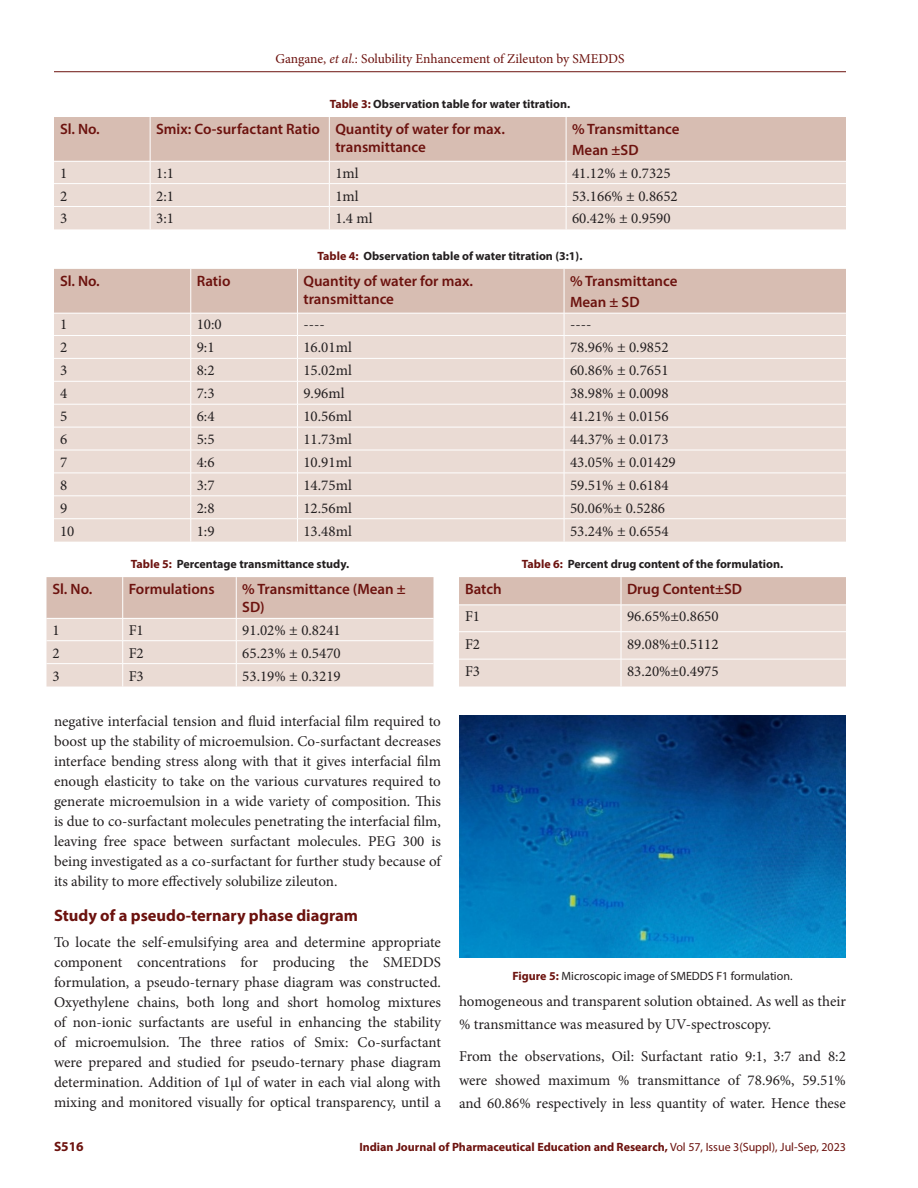
<style>
.page{position:relative;width:918px;height:1188px;background:#fff}
.page>*{position:absolute;margin:0;border:0;box-sizing:border-box;transform-origin:0 0}
.Heading_2{font:700 16.5px "Myriad Pro";color:#6c120e}
.Body_text__FO{font:15px/20px "Minion Pro";letter-spacing:-.005em;color:#231f20;text-align:justify}
.Table_Body{font:15px "Minion Pro";color:#231f20}
.Table_Header{font:600 15px/18px "Myriad Pro";color:#6c120e}
.Body_text{font:15px/23.1px "Minion Pro";color:#231f20;text-align:justify}
.t1{font:13.5px "Minion Pro";letter-spacing:-.005em;color:#6c120e}
.t2{font:700 13.5px "Myriad Pro";color:#6c120e}
.Table_Caption{font:700 12px "Myriad Pro";color:#231f20}
.t3{font:700 12px "Myriad Pro";color:#6c120e}
.FIG_Caption{font:12px "Myriad Pro";color:#231f20}
.s1{font-style:italic}
.s2{color:#6c120e}
.s3{font-weight:700;color:#6c120e}
.s4{font-weight:400}
</style>
<div class="page">
<hr style="left:54px;top:71px;width:792px;height:1px;background:#6c120e">
<img style="left:459px;top:716px;width:387px;height:242px">
<svg style="left:459px;top:577px;width:387px;height:110px;background:#e5d4cc"></svg>
<hr style="left:459px;top:605px;width:162px;height:1px;background:#fff">
<hr style="left:621px;top:605px;width:225px;height:1px;background:#fff">
<svg style="left:54px;top:117px;width:792px;height:112px;background:#e2cfc7"></svg>
<hr style="left:54px;top:161px;width:96px;height:1px;background:#fff">
<hr style="left:150px;top:161px;width:179px;height:1px;background:#fff">
<hr style="left:329px;top:161px;width:237px;height:1px;background:#fff">
<hr style="left:566px;top:161px;width:280px;height:1px;background:#fff">
<svg style="left:54px;top:269px;width:792px;height:273px;background:#e7d7d0"></svg>
<hr style="left:54px;top:313px;width:137px;height:1px;background:#fff">
<hr style="left:191px;top:313px;width:106px;height:1px;background:#fff">
<hr style="left:297px;top:313px;width:267px;height:1px;background:#fff">
<hr style="left:564px;top:313px;width:282px;height:1px;background:#fff">
<svg style="left:46px;top:577px;width:388px;height:110px;background:#e3d1c8"></svg>
<hr style="left:46px;top:618px;width:77px;height:1px;background:#fff">
<hr style="left:123px;top:618px;width:113px;height:1px;background:#fff">
<hr style="left:236px;top:618px;width:198px;height:1px;background:#fff">
<p class="t1" style="left:275px;top:50px;width:351px">Gangane, <span class="s1">et al.</span>: Solubility Enhancement of Zileuton by SMEDDS</p>
<p class="Table_Caption" style="left:330px;top:96px;width:242px"><span class="s2">Table 3:</span> Observation table for water titration.</p>
<p class="Table_Header" style="left:60px;top:120px;width:41px">Sl. No.</p>
<p class="Table_Header" style="left:156px;top:120px;width:165px">Smix: Co-surfactant Ratio</p>
<p class="Table_Header" style="left:335px;top:120px;width:171px">Quantity of water for max. transmittance</p>
<p class="Table_Header" style="left:572px;top:120px;width:109px">% Transmittance</p>
<p class="Table_Header" style="left:572px;top:141px;width:68px">Mean ±SD</p>
<p class="Table_Body" style="left:60px;top:163px;width:9px">1</p>
<p class="Table_Body" style="left:156px;top:163px;width:19px">1:1</p>
<p class="Table_Body" style="left:335px;top:163px;width:25px">1ml</p>
<p class="Table_Body" style="left:572px;top:163px;width:100px">41.12% ± 0.7325</p>
<p class="Table_Body" style="left:60px;top:186px;width:9px">2</p>
<p class="Table_Body" style="left:156px;top:186px;width:19px">2:1</p>
<p class="Table_Body" style="left:335px;top:186px;width:25px">1ml</p>
<p class="Table_Body" style="left:572px;top:186px;width:107px">53.166% ± 0.8652</p>
<p class="Table_Body" style="left:60px;top:209px;width:9px">3</p>
<p class="Table_Body" style="left:156px;top:209px;width:19px">3:1</p>
<p class="Table_Body" style="left:335px;top:209px;width:39px">1.4 ml</p>
<p class="Table_Body" style="left:572px;top:209px;width:100px">60.42% ± 0.9590</p>
<p class="Table_Caption" style="left:318px;top:248px;width:266px"><span class="s2">Table 4:</span> Observation table of water titration (3:1).</p>
<p class="Table_Header" style="left:60px;top:272px;width:41px">Sl. No.</p>
<p class="Table_Header" style="left:197px;top:272px;width:35px">Ratio</p>
<p class="Table_Header" style="left:303px;top:272px;width:171px">Quantity of water for max. transmittance</p>
<p class="Table_Header" style="left:570px;top:272px;width:109px">% Transmittance</p>
<p class="Table_Header" style="left:570px;top:293px;width:71px">Mean ± SD</p>
<p class="Table_Body" style="left:60px;top:315px;width:9px">1</p>
<p class="Table_Body" style="left:197px;top:315px;width:27px">10:0</p>
<p class="Table_Body" style="left:303px;top:315px;width:23px">----</p>
<p class="Table_Body" style="left:570px;top:315px;width:23px">----</p>
<p class="Table_Body" style="left:60px;top:338px;width:9px">2</p>
<p class="Table_Body" style="left:197px;top:338px;width:19px">9:1</p>
<p class="Table_Body" style="left:303px;top:338px;width:50px">16.01ml</p>
<p class="Table_Body" style="left:570px;top:338px;width:100px">78.96% ± 0.9852</p>
<p class="Table_Body" style="left:60px;top:360px;width:9px">3</p>
<p class="Table_Body" style="left:197px;top:360px;width:19px">8:2</p>
<p class="Table_Body" style="left:303px;top:360px;width:50px">15.02ml</p>
<p class="Table_Body" style="left:570px;top:360px;width:100px">60.86% ± 0.7651</p>
<p class="Table_Body" style="left:60px;top:383px;width:9px">4</p>
<p class="Table_Body" style="left:197px;top:383px;width:19px">7:3</p>
<p class="Table_Body" style="left:303px;top:383px;width:43px">9.96ml</p>
<p class="Table_Body" style="left:570px;top:383px;width:100px">38.98% ± 0.0098</p>
<p class="Table_Body" style="left:60px;top:406px;width:9px">5</p>
<p class="Table_Body" style="left:197px;top:406px;width:19px">6:4</p>
<p class="Table_Body" style="left:303px;top:406px;width:50px">10.56ml</p>
<p class="Table_Body" style="left:570px;top:406px;width:100px">41.21% ± 0.0156</p>
<p class="Table_Body" style="left:60px;top:429px;width:9px">6</p>
<p class="Table_Body" style="left:197px;top:429px;width:19px">5:5</p>
<p class="Table_Body" style="left:303px;top:429px;width:50px">11.73ml</p>
<p class="Table_Body" style="left:570px;top:429px;width:100px">44.37% ± 0.0173</p>
<p class="Table_Body" style="left:60px;top:452px;width:9px">7</p>
<p class="Table_Body" style="left:197px;top:452px;width:19px">4:6</p>
<p class="Table_Body" style="left:303px;top:452px;width:50px">10.91ml</p>
<p class="Table_Body" style="left:570px;top:452px;width:107px">43.05% ± 0.01429</p>
<p class="Table_Body" style="left:60px;top:475px;width:9px">8</p>
<p class="Table_Body" style="left:197px;top:475px;width:19px">3:7</p>
<p class="Table_Body" style="left:303px;top:475px;width:50px">14.75ml</p>
<p class="Table_Body" style="left:570px;top:475px;width:100px">59.51% ± 0.6184</p>
<p class="Table_Body" style="left:60px;top:498px;width:9px">9</p>
<p class="Table_Body" style="left:197px;top:498px;width:19px">2:8</p>
<p class="Table_Body" style="left:303px;top:498px;width:50px">12.56ml</p>
<p class="Table_Body" style="left:570px;top:498px;width:97px">50.06%± 0.5286</p>
<p class="Table_Body" style="left:60px;top:521px;width:16px">10</p>
<p class="Table_Body" style="left:197px;top:521px;width:19px">1:9</p>
<p class="Table_Body" style="left:303px;top:521px;width:50px">13.48ml</p>
<p class="Table_Body" style="left:570px;top:521px;width:100px">53.24% ± 0.6554</p>
<p class="Table_Caption" style="left:131px;top:556px;width:220px"><span class="s2">Table 5:</span> Percentage transmittance study.</p>
<p class="Table_Header" style="left:52px;top:580px;width:41px">Sl. No.</p>
<p class="Table_Header" style="left:129px;top:580px;width:88px">Formulations</p>
<p class="Table_Header" style="left:242px;top:580px;width:165px">% Transmittance (Mean ±<br>SD)</p>
<p class="Table_Body" style="left:52px;top:620px;width:9px">1</p>
<p class="Table_Body" style="left:129px;top:620px;width:17px">F1</p>
<p class="Table_Body" style="left:242px;top:620px;width:100px">91.02% ± 0.8241</p>
<p class="Table_Body" style="left:52px;top:643px;width:9px">2</p>
<p class="Table_Body" style="left:129px;top:643px;width:17px">F2</p>
<p class="Table_Body" style="left:242px;top:643px;width:100px">65.23% ± 0.5470</p>
<p class="Table_Body" style="left:52px;top:666px;width:9px">3</p>
<p class="Table_Body" style="left:129px;top:666px;width:17px">F3</p>
<p class="Table_Body" style="left:242px;top:666px;width:100px">53.19% ± 0.3219</p>
<p class="Body_text__FO" style="left:54px;top:712px;width:389px">negative interfacial tension and fluid interfacial film required to boost up the stability of microemulsion. Co-surfactant decreases interface bending stress along with that it gives interfacial film enough elasticity to take on the various curvatures required to generate microemulsion in a wide variety of composition. This is due to co-surfactant molecules penetrating the interfacial film, leaving free space between surfactant molecules. PEG 300 is being investigated as a co-surfactant for further study because of its ability to more effectively solubilize zileuton.</p>
<p class="Heading_2" style="left:54px;top:905px;width:306px">Study of a pseudo-ternary phase diagram</p>
<p class="Body_text__FO" style="left:54px;top:933px;width:389px">To locate the self-emulsifying area and determine appropriate component concentrations for producing the SMEDDS formulation, a pseudo-ternary phase diagram was constructed.<br>Oxyethylene chains, both long and short homolog mixtures of non-ionic surfactants are useful in enhancing the stability of microemulsion. The three ratios of Smix: Co-surfactant were prepared and studied for pseudo-ternary phase diagram determination. Addition of 1µl of water in each vial along with mixing and monitored visually for optical transparency, until a</p>
<p class="Table_Caption" style="left:522px;top:556px;width:263px"><span class="s2">Table 6:</span> Percent drug content of the formulation.</p>
<p class="Table_Header" style="left:465px;top:580px;width:38px">Batch</p>
<p class="Table_Header" style="left:627px;top:580px;width:117px">Drug Content±SD</p>
<p class="Table_Body" style="left:465px;top:606px;width:17px">F1</p>
<p class="Table_Body" style="left:627px;top:606px;width:93px">96.65%±0.8650</p>
<p class="Table_Body" style="left:465px;top:634px;width:17px">F2</p>
<p class="Table_Body" style="left:627px;top:634px;width:93px">89.08%±0.5112</p>
<p class="Table_Body" style="left:465px;top:661px;width:17px">F3</p>
<p class="Table_Body" style="left:627px;top:661px;width:93px">83.20%±0.4975</p>
<p class="FIG_Caption" style="left:512px;top:969px;width:282px"><span class="s3">Figure 5:</span> Microscopic image of SMEDDS F1 formulation.</p>
<p class="Body_text__FO" style="left:459px;top:990px;width:388px;line-height:23.1px">homogeneous and transparent solution obtained. As well as their % transmittance was measured by UV-spectroscopy.</p>
<p class="Body_text" style="left:459px;top:1045px;width:388px">From the observations, Oil: Surfactant ratio 9:1, 3:7 and 8:2 were showed maximum % transmittance of 78.96%, 59.51% and 60.86% respectively in less quantity of water. Hence these</p>
<p class="t2" style="left:54px;top:1137px;width:31px">S516</p>
<p class="t3" style="left:359px;top:1139px;width:488px">Indian Journal of Pharmaceutical Education and Research, <span class="s4">Vol 57, Issue 3(Suppl), Jul-Sep, 2023</span></p>
</div>
